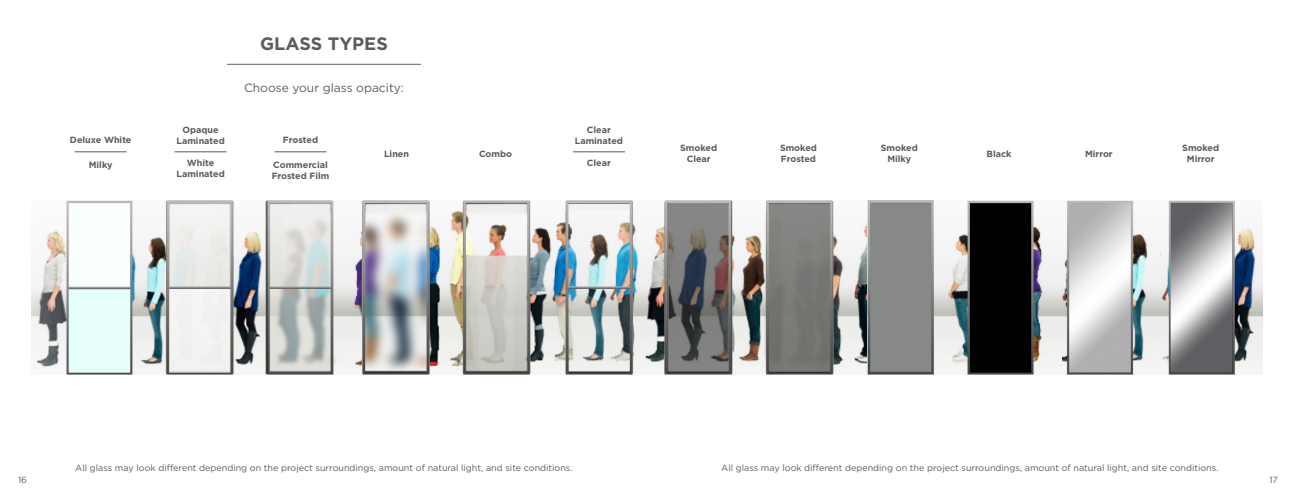
<style>
.page{position:relative;width:1296px;height:504px;background:#fff}
.page>*{position:absolute;margin:0;border:0;box-sizing:border-box;transform-origin:0 0}
.t1{font:700 18px "Gotham";color:#5d5c57}
.t2{font:12px "Gotham";color:#5d5c57}
.t3{font:9px "Gotham";color:#5d5c57}
.t4{font:700 9px/11px "Gotham";color:#5d5c57;text-align:center}
</style>
<div class="page">
<hr style="left:227px;top:64px;width:194px;height:1px;background:#5d5c57">
<hr style="left:75px;top:152px;width:52px;height:1px;background:#5d5c57">
<hr style="left:175px;top:152px;width:52px;height:1px;background:#5d5c57">
<hr style="left:573px;top:152px;width:52px;height:1px;background:#5d5c57">
<hr style="left:275px;top:152px;width:52px;height:1px;background:#5d5c57">
<img style="left:32px;top:200px;width:1231px;height:174px">
<p class="t4" style="left:70px;top:134px;width:63px">Deluxe White</p>
<p class="t4" style="left:89px;top:159px;width:25px">Milky</p>
<p class="t4" style="left:177px;top:124px;width:50px">Opaque<br>Laminated</p>
<p class="t4" style="left:177px;top:157px;width:50px">White<br>Laminated</p>
<p class="t1" style="left:260px;top:32px;width:129px">GLASS TYPES</p>
<p class="t2" style="left:244px;top:80px;width:161px">Choose your glass opacity:</p>
<p class="t4" style="left:283px;top:134px;width:37px">Frosted</p>
<p class="t4" style="left:273px;top:159px;width:56px">Commercial</p>
<p class="t4" style="left:272px;top:170px;width:59px">Frosted Film</p>
<p class="t4" style="left:575px;top:124px;width:50px">Clear<br>Laminated</p>
<p class="t4" style="left:587px;top:157px;width:25px">Clear</p>
<p class="t4" style="left:384px;top:148px;width:27px">Linen</p>
<p class="t4" style="left:479px;top:148px;width:35px">Combo</p>
<p class="t4" style="left:780px;top:142px;width:38px;text-align:left">Smoked<br>Frosted</p>
<p class="t4" style="left:680px;top:142px;width:38px">Smoked<br>Clear</p>
<p class="t4" style="left:881px;top:142px;width:38px">Smoked<br>Milky</p>
<p class="t4" style="left:1182px;top:142px;width:38px">Smoked<br>Mirror</p>
<p class="t4" style="left:987px;top:148px;width:27px">Black</p>
<p class="t4" style="left:1085px;top:148px;width:29px">Mirror</p>
<p class="t3" style="left:75px;top:462px;width:499px">All glass may look different depending on the project surroundings, amount of natural light, and site conditions.</p>
<p class="t3" style="left:721px;top:462px;width:499px">All glass may look different depending on the project surroundings, amount of natural light, and site conditions.</p>
<p class="t3" style="left:18px;top:474px;width:11px">16</p>
<p class="t3" style="left:1269px;top:474px;width:10px">17</p>
</div>
